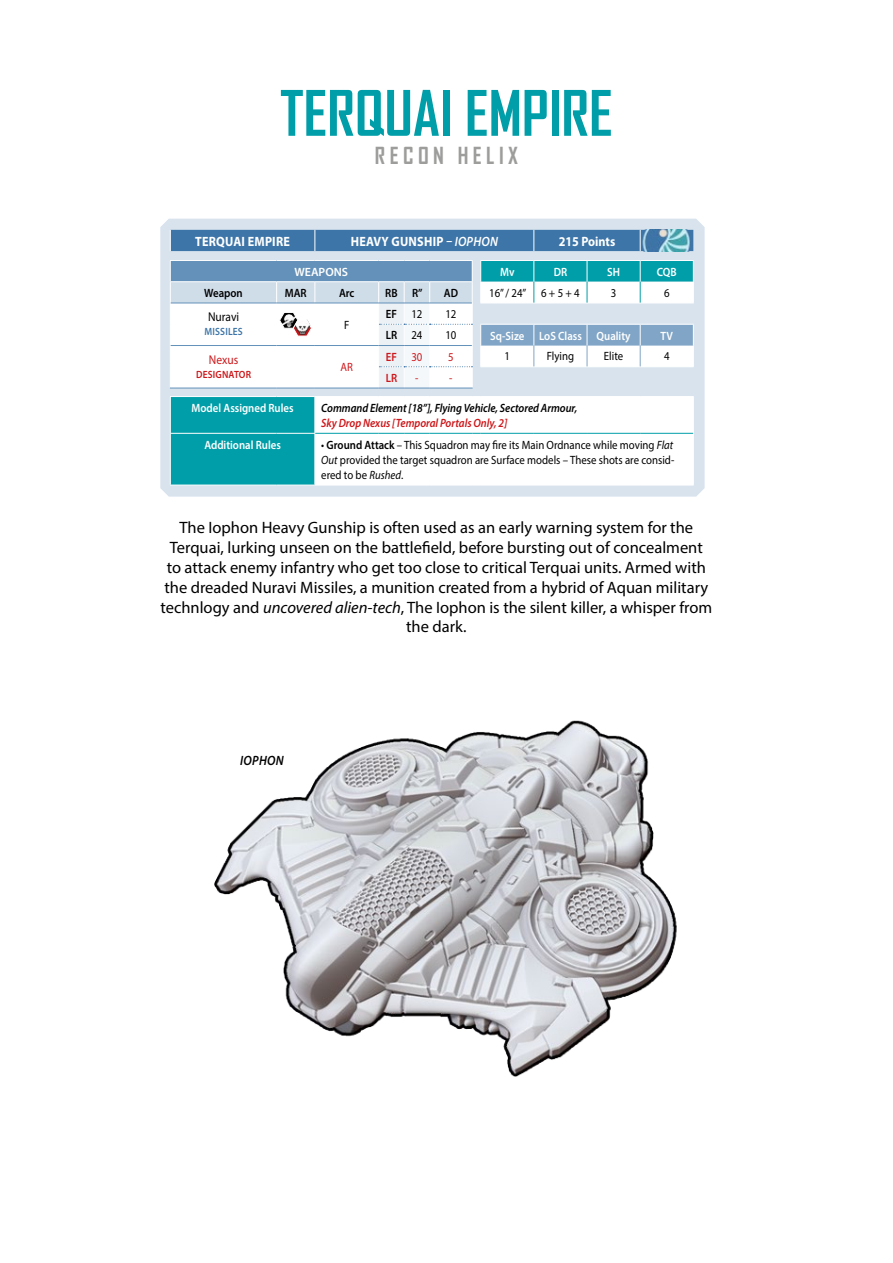
<style>
.page{position:relative;width:893px;height:1263px;background:#fff}
.page>*{position:absolute;margin:0;border:0;box-sizing:border-box;transform-origin:0 0}
.t1{font:700 60px "Agency FB";color:#009ea8}
.t2{font:700 22.5px "Agency FB";letter-spacing:.2em;color:#9d9d9c}
.t3{font:16.5px/19.8px "Myriad Pro";color:#000;text-align:center}
.t4{font:700 13.5px "Myriad Pro";letter-spacing:.02em;color:#fff;scale:.9 1}
.t5{font:700 13.5px "Myriad Pro";color:#fff;scale:.9 1}
.t6{font:italic 600 13.5px "Myriad Pro";letter-spacing:.02em;color:#000;scale:.9 1}
.t7{font:12.75px "Myriad Pro";color:#000;scale:.9 1}
.t8{font:12.75px "Myriad Pro";color:#cd171a;scale:.9 1}
.t9{font:12px/15px "Myriad Pro";color:#000;text-align:justify;scale:.9 1}
.t10{font:600 12px "Myriad Pro";color:#fff;scale:.9 1}
.t11{font:italic 600 12px "Myriad Pro";letter-spacing:-.005em;color:#000;scale:.9 1}
.t12{font:italic 600 12px "Myriad Pro";letter-spacing:-.005em;color:#cd171a;scale:.9 1}
.t13{font:600 12px "Myriad Pro";color:#000;scale:.9 1}
.t14{font:600 12px "Myriad Pro";color:#fff}
.t15{font:600 12px "Myriad Pro";color:#cd171a;scale:.9 1}
.t16{font:12px "Myriad Pro";color:#cd171a;scale:.9 1}
.t17{font:600 10.5px "Myriad Pro";letter-spacing:.02em;color:#cd171a;scale:.9 1}
.t18{font:600 10.5px "Myriad Pro";letter-spacing:.02em;color:#3d75a8;scale:.9 1}
.s1{font-weight:600;font-style:italic}
.s2{font-weight:400}
.s3{font-weight:600}
.s4{font-style:italic}
</style>
<div class="page">
<svg style="left:160px;top:219px;width:545px;height:278px;background:#d7e2ed"></svg>
<svg style="left:473px;top:260px;width:220px;height:22px;background:#0ea2ac"></svg>
<svg style="left:170px;top:282px;width:523px;height:203px"></svg>
<hr style="left:693px;top:397px;width:1px;height:36px;background:#fff">
<hr style="left:693px;top:433px;width:1px;height:52px;background:#fff">
<hr style="left:480px;top:260px;width:54px;height:1px;background:#fff">
<hr style="left:534px;top:260px;width:53px;height:1px;background:#fff">
<hr style="left:587px;top:260px;width:53px;height:1px;background:#fff">
<hr style="left:640px;top:260px;width:54px;height:1px;background:#fff">
<svg style="left:480px;top:261px;width:1px;height:42px"></svg>
<svg style="left:693px;top:261px;width:1px;height:42px"></svg>
<hr style="left:480px;top:303px;width:54px;height:1px;background:#fff">
<hr style="left:534px;top:303px;width:53px;height:1px;background:#fff">
<hr style="left:587px;top:303px;width:53px;height:1px;background:#fff">
<hr style="left:640px;top:303px;width:54px;height:1px;background:#fff">
<hr style="left:480px;top:366px;width:54px;height:1px;background:#fff">
<hr style="left:534px;top:366px;width:53px;height:1px;background:#fff">
<hr style="left:587px;top:366px;width:53px;height:1px;background:#fff">
<hr style="left:640px;top:366px;width:54px;height:1px;background:#fff">
<hr style="left:170px;top:397px;width:1px;height:36px;background:#fff">
<hr style="left:315px;top:396px;width:64px;height:1px;background:#fff">
<svg style="left:379px;top:396px;width:51px;height:1px"></svg>
<hr style="left:430px;top:396px;width:42px;height:1px;background:#fff">
<hr style="left:481px;top:396px;width:53px;height:1px;background:#fff">
<hr style="left:534px;top:396px;width:53px;height:1px;background:#fff">
<hr style="left:587px;top:396px;width:53px;height:1px;background:#fff">
<hr style="left:640px;top:396px;width:54px;height:1px;background:#fff">
<hr style="left:170px;top:434px;width:1px;height:51px;background:#fff">
<hr style="left:170px;top:396px;width:107px;height:1px;background:#fff">
<hr style="left:277px;top:396px;width:38px;height:1px;background:#fff">
<hr style="left:314px;top:397px;width:1px;height:36px;background:#fff">
<hr style="left:170px;top:433px;width:107px;height:1px;background:#fff">
<hr style="left:277px;top:433px;width:38px;height:1px;background:#fff">
<hr style="left:314px;top:434px;width:1px;height:51px;background:#fff">
<svg style="left:480px;top:324px;width:214px;height:42px"></svg>
<div style="left:170px;top:230px;width:470px;height:21px;background:#3d75a8"></div>
<hr style="left:170px;top:485px;width:107px;height:1px;background:#fff">
<hr style="left:277px;top:485px;width:38px;height:1px;background:#fff">
<hr style="left:315px;top:485px;width:64px;height:1px;background:#fff">
<svg style="left:379px;top:485px;width:51px;height:1px"></svg>
<hr style="left:430px;top:485px;width:42px;height:1px;background:#fff">
<hr style="left:481px;top:485px;width:53px;height:1px;background:#fff">
<hr style="left:534px;top:485px;width:53px;height:1px;background:#fff">
<hr style="left:587px;top:485px;width:53px;height:1px;background:#fff">
<hr style="left:640px;top:485px;width:54px;height:1px;background:#fff">
<svg style="left:533px;top:261px;width:1px;height:42px"></svg>
<svg style="left:587px;top:261px;width:1px;height:42px"></svg>
<svg style="left:640px;top:261px;width:1px;height:42px"></svg>
<hr style="left:315px;top:433px;width:64px;height:1px;background:#009ea8">
<svg style="left:379px;top:433px;width:51px;height:1px"></svg>
<hr style="left:430px;top:433px;width:42px;height:1px;background:#009ea8">
<hr style="left:481px;top:433px;width:53px;height:1px;background:#009ea8">
<hr style="left:534px;top:433px;width:53px;height:1px;background:#009ea8">
<hr style="left:587px;top:433px;width:53px;height:1px;background:#009ea8">
<hr style="left:640px;top:433px;width:53px;height:1px;background:#009ea8">
<img style="left:640px;top:230px;width:53px;height:21px">
<svg style="left:170px;top:260px;width:303px;height:129px"></svg>
<img style="left:214px;top:720px;width:463px;height:357px">
<h1 class="t1" style="left:280px;top:76px;width:334px">TERQUAI EMPIRE</h1>
<h2 class="t2" style="left:375px;top:141px;width:145px">RECON HELIX</h2>
<p class="t4" style="left:195px;top:232px;width:107px">TERQUAI EMPIRE</p>
<p class="t4" style="left:351px;top:232px;width:165px">HEAVY GUNSHIP <span class="s1">– IOPHON</span></p>
<p class="t5" style="left:559px;top:232px;width:64px">215 Points</p>
<p class="t14" style="left:294px;top:264px;width:55px">WEAPONS</p>
<p class="t10" style="left:500px;top:264px;width:18px">Mv</p>
<p class="t10" style="left:554px;top:264px;width:17px">DR</p>
<p class="t10" style="left:607px;top:264px;width:16px">SH</p>
<p class="t10" style="left:657px;top:264px;width:24px">CQB</p>
<p class="t13" style="left:204px;top:285px;width:44px">Weapon</p>
<p class="t13" style="left:285px;top:285px;width:26px">MAR</p>
<p class="t13" style="left:339px;top:285px;width:19px">Arc</p>
<p class="t13" style="left:385px;top:285px;width:43px">RB R”</p>
<p class="t13" style="left:444px;top:285px;width:17px">AD</p>
<p class="t9" style="left:489px;top:285px;width:102px">16” / 24” 6 + 5 + 4</p>
<p class="t9" style="left:611px;top:285px;width:8px">3</p>
<p class="t9" style="left:664px;top:285px;width:8px">6</p>
<p class="t7" style="left:208px;top:309px;width:36px">Nuravi</p>
<p class="t9" style="left:344px;top:317px;width:7px">F</p>
<p class="t13" style="left:386px;top:306px;width:42px">EF <span class="s2">12</span></p>
<p class="t9" style="left:445px;top:306px;width:14px">12</p>
<p class="t18" style="left:204px;top:325px;width:44px">MISSILES</p>
<p class="t13" style="left:386px;top:328px;width:42px">LR <span class="s2">24</span></p>
<p class="t9" style="left:445px;top:328px;width:14px">10</p>
<p class="t10" style="left:490px;top:328px;width:157px">Sq-Size LoS Class Quality</p>
<p class="t10" style="left:660px;top:328px;width:15px">TV</p>
<p class="t8" style="left:209px;top:351px;width:34px">Nexus</p>
<p class="t16" style="left:341px;top:360px;width:15px">AR</p>
<p class="t15" style="left:386px;top:349px;width:42px">EF <span class="s2">30</span></p>
<p class="t16" style="left:448px;top:349px;width:8px">5</p>
<p class="t9" style="left:505px;top:349px;width:8px">1</p>
<p class="t9" style="left:547px;top:349px;width:32px">Flying</p>
<p class="t9" style="left:604px;top:349px;width:23px">Elite</p>
<p class="t9" style="left:664px;top:349px;width:8px">4</p>
<p class="t17" style="left:196px;top:368px;width:63px">DESIGNATOR</p>
<p class="t15" style="left:386px;top:370px;width:14px">LR</p>
<p class="t16" style="left:415px;top:370px;width:5px">-</p>
<p class="t16" style="left:449px;top:370px;width:5px">-</p>
<p class="t10" style="left:192px;top:400px;width:115px">Model Assigned Rules</p>
<p class="t11" style="left:321px;top:400px;width:286px">Command Element [18”], Flying Vehicle, Sectored Armour,</p>
<p class="t12" style="left:321px;top:415px;width:208px">Sky Drop Nexus [Temporal Portals Only, 2]</p>
<p class="t10" style="left:204px;top:437px;width:87px">Additional Rules</p>
<p class="t9" style="left:321px;top:437px;width:394px">• <span class="s3">Ground Attack</span> – This Squadron may fire its Main Ordnance while moving <span class="s4">Flat Out</span> provided the target squadron are Surface models – These shots are consid&shy;ered to be <span class="s4">Rushed</span>.</p>
<p class="t3" style="left:160px;top:518px;width:553px">The Iophon Heavy Gunship is often used as an early warning system for the Terquai, lurking unseen on the battlefield, before bursting out of concealment<br>to attack enemy infantry who get too close to critical Terquai units. Armed with the dreaded Nuravi Missiles, a munition created from a hybrid of Aquan military technlogy and <span class="s4">uncovered alien-tech</span>, The Iophon is the silent killer, a whisper from the dark.</p>
<p class="t6" style="left:240px;top:752px;width:50px">IOPHON</p>
</div>
